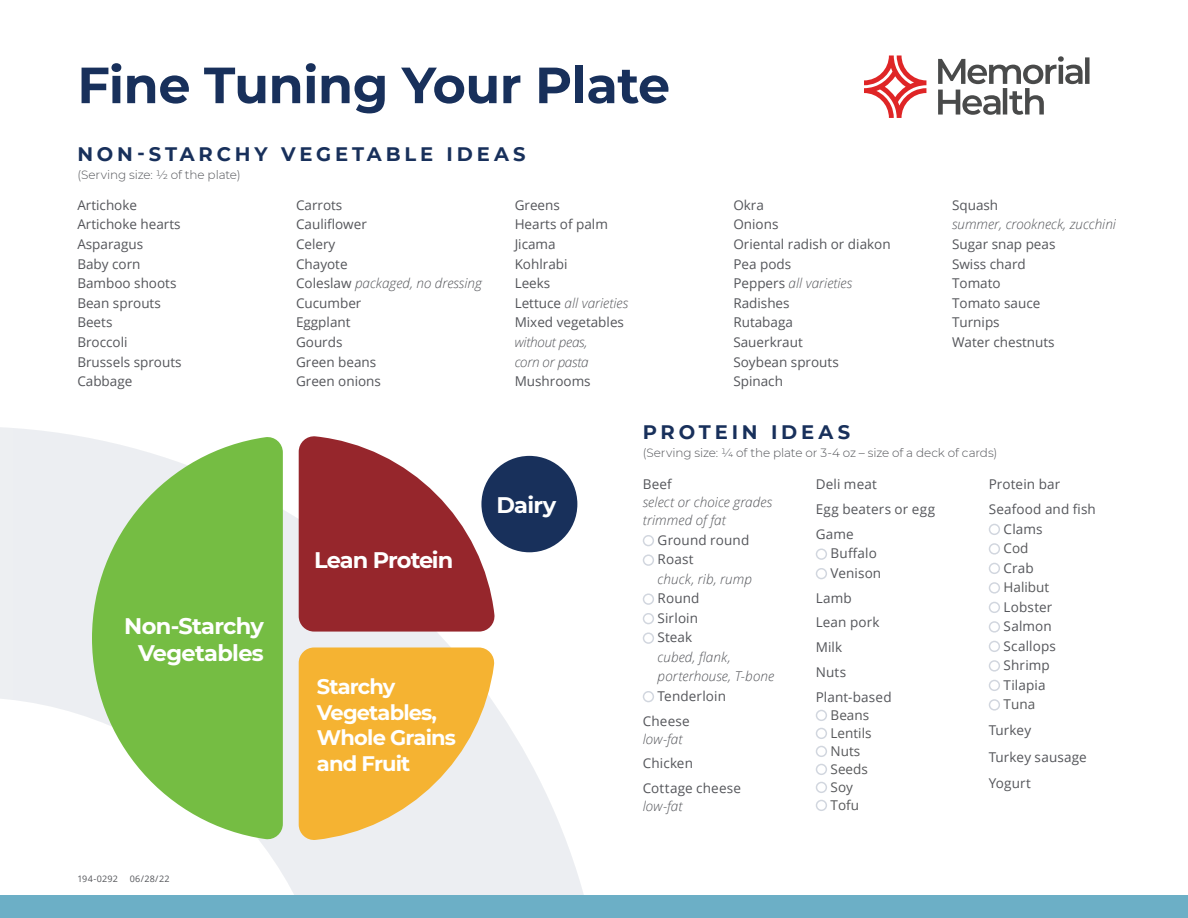
<style>
.page{position:relative;width:1188px;height:918px;background:#fff}
.page>*{position:absolute;margin:0;border:0;box-sizing:border-box;transform-origin:0 0}
.t1{font:700 50.85px "Montserrat";letter-spacing:-.01em;color:#18305b}
.t2{font:700 22.5px/27px "Montserrat";letter-spacing:-.03em;color:#fff;text-align:right}
.t3{font:700 22.5px "Montserrat";letter-spacing:-.05em;color:#fff}
.t4{font:700 21px/25.5px "Montserrat";letter-spacing:-.04em;color:#fff}
.t5{font:700 19.5px "Montserrat";letter-spacing:.195em;color:#18305b}
.body_text{font:13.5px/19.5px "Open Sans";color:#54555a}
.body_text-2{font:italic 300 13.5px/18px "Open Sans";color:#54555a}
.t6{font:13.5px/18px "Open Sans";color:#57585a}
.body_text-3{font:italic 300 13.5px/19.6px "Open Sans";letter-spacing:-.02em;color:#54555a}
.t7{font:300 12px "Montserrat";letter-spacing:-.005em;color:#54555a}
.t8{font:9px "Open Sans";letter-spacing:.025em;color:#54555a}
.s1{font-weight:400;font-style:normal}
.s2{font-weight:300;font-style:italic}
.s3{color:#54555a}
.s4{color:#57585a}
</style>
<div class="page">
<div style="left:643px;top:535px;width:11px;height:11px;border:2px solid #18305b;border-radius:50%"></div>
<div style="left:643px;top:554px;width:11px;height:12px;border:2px solid #18305b;border-radius:50%"></div>
<div style="left:643px;top:593px;width:11px;height:12px;border:2px solid #18305b;border-radius:50%"></div>
<div style="left:643px;top:613px;width:11px;height:11px;border:2px solid #18305b;border-radius:50%"></div>
<div style="left:643px;top:632px;width:11px;height:12px;border:2px solid #18305b;border-radius:50%"></div>
<div style="left:643px;top:691px;width:11px;height:11px;border:2px solid #18305b;border-radius:50%"></div>
<div style="left:816px;top:548px;width:11px;height:12px;border:2px solid #18305b;border-radius:50%"></div>
<div style="left:816px;top:568px;width:11px;height:11px;border:2px solid #18305b;border-radius:50%"></div>
<div style="left:816px;top:710px;width:11px;height:11px;border:2px solid #18305b;border-radius:50%"></div>
<div style="left:816px;top:728px;width:11px;height:11px;border:2px solid #18305b;border-radius:50%"></div>
<div style="left:816px;top:746px;width:11px;height:11px;border:2px solid #18305b;border-radius:50%"></div>
<div style="left:816px;top:764px;width:11px;height:11px;border:2px solid #18305b;border-radius:50%"></div>
<div style="left:816px;top:782px;width:11px;height:11px;border:2px solid #18305b;border-radius:50%"></div>
<div style="left:816px;top:800px;width:11px;height:11px;border:2px solid #18305b;border-radius:50%"></div>
<div style="left:989px;top:524px;width:11px;height:11px;border:2px solid #18305b;border-radius:50%"></div>
<div style="left:989px;top:543px;width:11px;height:12px;border:2px solid #18305b;border-radius:50%"></div>
<div style="left:989px;top:563px;width:11px;height:11px;border:2px solid #18305b;border-radius:50%"></div>
<div style="left:989px;top:582px;width:11px;height:12px;border:2px solid #18305b;border-radius:50%"></div>
<div style="left:989px;top:602px;width:11px;height:11px;border:2px solid #18305b;border-radius:50%"></div>
<div style="left:989px;top:621px;width:11px;height:12px;border:2px solid #18305b;border-radius:50%"></div>
<div style="left:989px;top:641px;width:11px;height:11px;border:2px solid #18305b;border-radius:50%"></div>
<div style="left:989px;top:660px;width:11px;height:12px;border:2px solid #18305b;border-radius:50%"></div>
<div style="left:989px;top:680px;width:11px;height:11px;border:2px solid #18305b;border-radius:50%"></div>
<div style="left:989px;top:699px;width:11px;height:12px;border:2px solid #18305b;border-radius:50%"></div>
<svg style="left:0;top:427px;width:584px;height:468px"></svg>
<svg style="left:92px;top:436px;width:191px;height:404px;background:#92ca6c"></svg>
<svg style="left:299px;top:435px;width:196px;height:197px"></svg>
<svg style="left:299px;top:647px;width:196px;height:194px;background:#f3c05e"></svg>
<div style="left:481px;top:456px;width:96px;height:96px;background:#18305b;border-radius:50%"></div>
<div style="left:0;top:895px;width:1188px;height:23px;background:#6cafc6"></div>
<svg style="left:938px;top:56px;width:152px;height:59px"></svg>
<svg style="left:864px;top:56px;width:62px;height:62px"></svg>
<p class="t1" style="left:77px;top:48px;width:594px">Fine Tuning Your Plate</p>
<p class="t5" style="left:77px;top:140px;width:450px">NON-STARCHY VEGETABLE IDEAS</p>
<p class="t7" style="left:77px;top:167px;width:165px">(Serving size: ½ of the plate)</p>
<p class="body_text" style="left:77px;top:195px;width:61px">Artichoke</p>
<p class="body_text" style="left:77px;top:214px;width:105px">Artichoke hearts</p>
<p class="body_text" style="left:77px;top:234px;width:67px">Asparagus</p>
<p class="body_text" style="left:77px;top:254px;width:65px">Baby corn</p>
<p class="body_text" style="left:77px;top:273px;width:101px">Bamboo shoots</p>
<p class="body_text" style="left:77px;top:293px;width:85px">Bean sprouts</p>
<p class="body_text" style="left:77px;top:312px;width:37px">Beets</p>
<p class="body_text" style="left:77px;top:332px;width:52px">Broccoli</p>
<p class="body_text" style="left:77px;top:352px;width:106px">Brussels sprouts</p>
<p class="body_text" style="left:77px;top:371px;width:57px">Cabbage</p>
<p class="body_text" style="left:296px;top:195px;width:48px">Carrots</p>
<p class="body_text" style="left:296px;top:214px;width:72px">Cauliflower</p>
<p class="body_text" style="left:296px;top:234px;width:41px">Celery</p>
<p class="body_text" style="left:296px;top:254px;width:53px">Chayote</p>
<p class="body_text-2" style="left:296px;top:274px;width:187px"><span class="s1">Coleslaw</span> packaged, no dressing</p>
<p class="body_text" style="left:296px;top:293px;width:67px">Cucumber</p>
<p class="body_text" style="left:296px;top:312px;width:56px">Eggplant</p>
<p class="body_text" style="left:296px;top:332px;width:48px">Gourds</p>
<p class="body_text" style="left:296px;top:352px;width:82px">Green beans</p>
<p class="body_text" style="left:296px;top:371px;width:87px">Green onions</p>
<p class="body_text" style="left:515px;top:195px;width:47px">Greens</p>
<p class="body_text" style="left:515px;top:214px;width:95px">Hearts of palm</p>
<p class="body_text" style="left:515px;top:234px;width:43px">Jicama</p>
<p class="body_text" style="left:515px;top:254px;width:54px">Kohlrabi</p>
<p class="body_text" style="left:515px;top:273px;width:37px">Leeks</p>
<p class="body_text-2" style="left:515px;top:293px;width:115px"><span class="s1">Lettuce</span> all varieties</p>
<p class="body_text" style="left:515px;top:312px;width:111px">Mixed vegetables</p>
<p class="body_text-3" style="left:515px;top:332px;width:75px">without peas, corn or pasta</p>
<p class="body_text" style="left:515px;top:371px;width:78px">Mushrooms</p>
<p class="t2" style="left:124px;top:611px;width:141px">Non-Starchy<br>Vegetables</p>
<p class="t3" style="left:314px;top:543px;width:140px">Lean Protein</p>
<p class="t2" style="left:496px;top:490px;width:62px">Dairy</p>
<p class="t4" style="left:317px;top:673px;width:141px">Starchy<br>Vegetables,<br>Whole Grains and Fruit</p>
<p class="body_text" style="left:733px;top:195px;width:32px">Okra</p>
<p class="body_text" style="left:733px;top:214px;width:47px">Onions</p>
<p class="body_text" style="left:733px;top:234px;width:159px">Oriental radish or diakon</p>
<p class="body_text" style="left:733px;top:254px;width:59px">Pea pods</p>
<p class="body_text-2" style="left:733px;top:274px;width:120px"><span class="s1">Peppers</span> all varieties</p>
<p class="body_text" style="left:733px;top:293px;width:58px">Radishes</p>
<p class="body_text" style="left:733px;top:312px;width:61px">Rutabaga</p>
<p class="body_text" style="left:733px;top:332px;width:71px">Sauerkraut</p>
<p class="body_text" style="left:733px;top:352px;width:107px">Soybean sprouts</p>
<p class="body_text" style="left:733px;top:371px;width:51px">Spinach</p>
<p class="body_text" style="left:952px;top:195px;width:48px">Squash</p>
<p class="body_text-2" style="left:952px;top:215px;width:166px">summer, crookneck, zucchini</p>
<p class="body_text" style="left:952px;top:234px;width:105px">Sugar snap peas</p>
<p class="body_text" style="left:952px;top:254px;width:75px">Swiss chard</p>
<p class="body_text" style="left:952px;top:273px;width:50px">Tomato</p>
<p class="body_text" style="left:952px;top:293px;width:90px">Tomato sauce</p>
<p class="body_text" style="left:952px;top:312px;width:49px">Turnips</p>
<p class="body_text" style="left:952px;top:332px;width:104px">Water chestnuts</p>
<p class="t5" style="left:643px;top:418px;width:209px">PROTEIN IDEAS</p>
<p class="t7" style="left:643px;top:445px;width:356px">(Serving size: ¼ of the plate or 3-4 oz – size of a deck of cards)</p>
<p class="body_text-2" style="left:643px;top:475px;width:131px"><span class="s1">Beef<br></span>select or choice grades trimmed of fat</p>
<p class="body_text" style="left:658px;top:530px;width:93px">Ground round</p>
<p class="body_text-2" style="left:658px;top:549px;width:96px;line-height:19.5px"><span class="s1">Roast<br></span>chuck, rib, rump</p>
<p class="body_text" style="left:658px;top:588px;width:43px">Round</p>
<p class="body_text" style="left:658px;top:608px;width:42px">Sirloin</p>
<p class="body_text-2" style="left:658px;top:627px;width:118px;line-height:19.5px"><span class="s1">Steak<br></span>cubed, flank, porterhouse, T-bone</p>
<p class="body_text" style="left:658px;top:686px;width:70px">Tenderloin</p>
<p class="body_text-2" style="left:643px;top:711px;width:48px"><span class="s1">Cheese </span>low-fat</p>
<p class="body_text" style="left:643px;top:753px;width:52px">Chicken</p>
<p class="body_text" style="left:643px;top:779px;width:100px;line-height:18px">Cottage cheese <span class="s2">low-fat</span></p>
<p class="body_text" style="left:816px;top:474px;width:63px">Deli meat</p>
<p class="body_text" style="left:816px;top:499px;width:121px">Egg beaters or egg</p>
<p class="body_text" style="left:816px;top:524px;width:39px">Game</p>
<p class="body_text" style="left:831px;top:543px;width:48px">Buffalo</p>
<p class="body_text" style="left:831px;top:563px;width:52px">Venison</p>
<p class="body_text" style="left:816px;top:588px;width:38px">Lamb</p>
<p class="body_text" style="left:816px;top:612px;width:65px">Lean pork</p>
<p class="body_text" style="left:816px;top:637px;width:28px">Milk</p>
<p class="body_text" style="left:816px;top:662px;width:32px">Nuts</p>
<p class="t6" style="left:831px;top:687px;width:62px;text-indent:-15px"><span class="s3">Plant-based<br></span>Beans<br>Lentils<br>Nuts<br>Seeds<br>Soy<br>Tofu</p>
<p class="body_text" style="left:989px;top:474px;width:73px">Protein bar</p>
<p class="body_text" style="left:989px;top:499px;width:109px">Seafood and fish</p>
<p class="body_text" style="left:1004px;top:519px;width:40px">Clams</p>
<p class="t6" style="left:1004px;top:539px;width:26px">Cod</p>
<p class="t6" style="left:1004px;top:558px;width:47px;line-height:19.5px"><span class="s3">Crab<br></span>Halibut</p>
<p class="body_text" style="left:1004px;top:597px;width:50px">Lobster</p>
<p class="body_text" style="left:1004px;top:616px;width:50px">Salmon</p>
<p class="body_text" style="left:1004px;top:636px;width:54px">Scallops</p>
<p class="body_text" style="left:1004px;top:655px;width:48px">Shrimp<br>Tilapia<br><span class="s4">Tuna</span></p>
<p class="body_text" style="left:989px;top:720px;width:44px">Turkey</p>
<p class="body_text" style="left:989px;top:747px;width:100px">Turkey sausage</p>
<p class="body_text" style="left:989px;top:773px;width:44px">Yogurt</p>
<p class="t8" style="left:77px;top:873px;width:42px">194-0292</p>
<p class="t8" style="left:130px;top:873px;width:41px">06/28/22</p>
</div>
